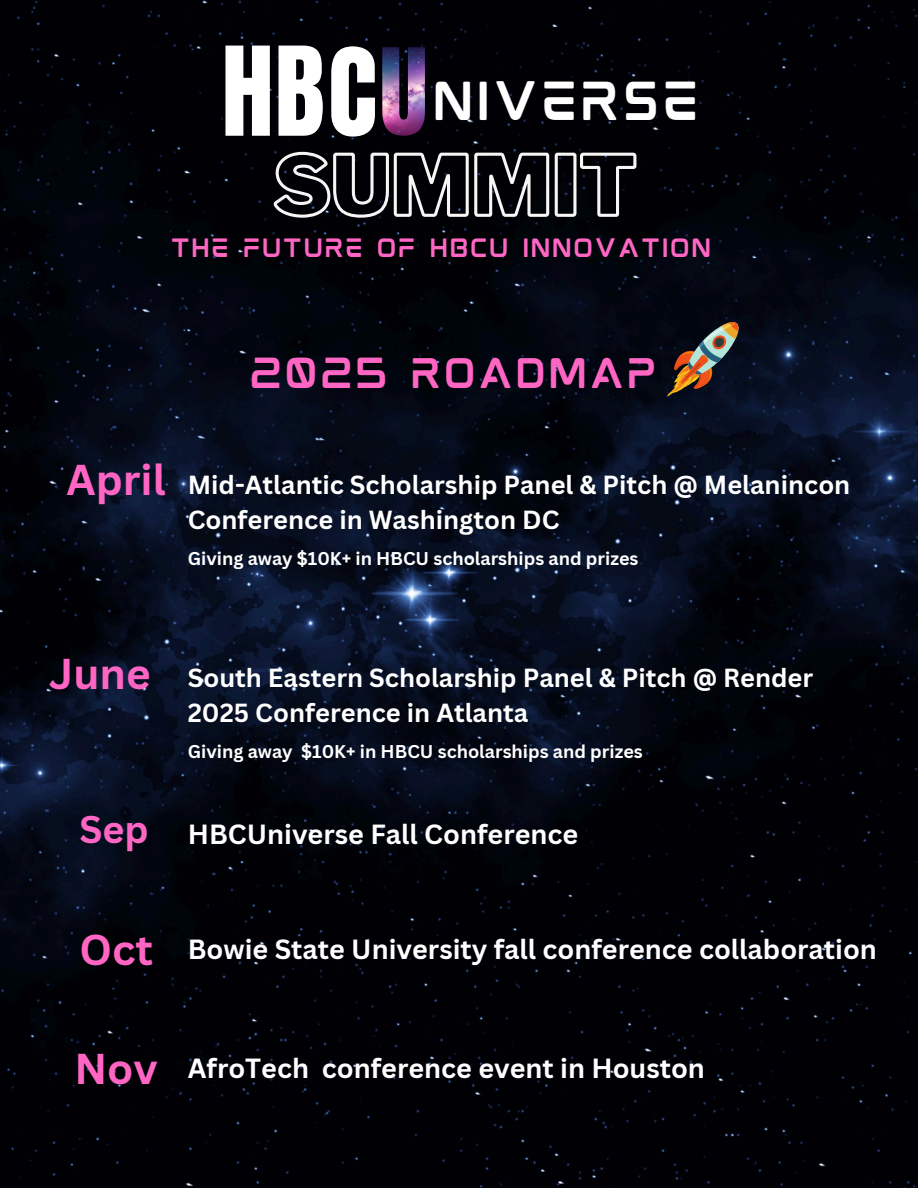
<style>
.page{position:relative;width:918px;height:1188px;background:#fff}
.page>*{position:absolute;margin:0;border:0;box-sizing:border-box;transform-origin:0 0}
.t1{font:46.5px "mokotoglitch";color:#fff}
.t2{font:700 42px "Canva Sans";color:#ff66c4}
.t3{font:700 37.5px "Canva Sans";color:#ff66c4}
.t4{font:36.3px "mokotoglitch";color:#ff66c4}
.t5{font:700 27px "Canva Sans";color:#fff}
.t6{font:700 25.5px/34.8px "Canva Sans";color:#fff}
.t7{font:22.5px "mokotoglitch";color:#ff66c4}
.t8{font:700 18px "Canva Sans";color:#fff}
</style>
<div class="page">
<img style="left:0;top:0;width:918px;height:1188px">
<svg style="left:667px;top:319px;width:75px;height:78px;background:#483c34"></svg>
<svg style="left:225px;top:46px;width:45px;height:90px"></svg>
<svg style="left:279px;top:46px;width:44px;height:90px"></svg>
<svg style="left:331px;top:46px;width:44px;height:91px"></svg>
<img style="left:382px;top:47px;width:43px;height:89px">
<svg style="left:272px;top:150px;width:366px;height:70px;background:#2d2d31"></svg>
<h1 class="t1" style="left:432px;top:85px;width:270px">NIVERSE</h1>
<h4 class="t7" style="left:170px;top:240px;width:544px">THE FUTURE OF HBCU INNOVATION</h4>
<p class="t4" style="left:249px;top:361px;width:411px">2025 ROADMAP</p>
<h5 class="t2" style="left:67px;top:450px;width:101px">April</h5>
<p class="t6" style="left:188px;top:467px;width:664px">Mid-Atlantic Scholarship Panel &amp; Pitch @ Melanincon<br>Conference in Washington DC</p>
<h2 class="t8" style="left:188px;top:546px;width:452px">Giving away $10K+ in HBCU scholarships and prizes</h2>
<h3 class="t2" style="left:49px;top:644px;width:103px">June</h3>
<p class="t3" style="left:79px;top:803px;width:71px">Sep</p>
<h1 class="t2" style="left:79px;top:920px;width:75px">Oct</h1>
<h1 class="t6" style="left:188px;top:659px;width:627px">South Eastern Scholarship Panel &amp; Pitch @ Render<br>2025 Conference in Atlanta</h1>
<h4 class="t8" style="left:188px;top:739px;width:457px">Giving away $10K+ in HBCU scholarships and prizes</h4>
<h1 class="t5" style="left:188px;top:815px;width:392px">HBCUniverse Fall Conference</h1>
<h4 class="t5" style="left:188px;top:930px;width:691px">Bowie State University fall conference collaboration</h4>
<h4 class="t2" style="left:74px;top:1039px;width:85px">Nov</h4>
<p class="t5" style="left:188px;top:1049px;width:519px">AfroTech conference event in Houston</p>
</div>
